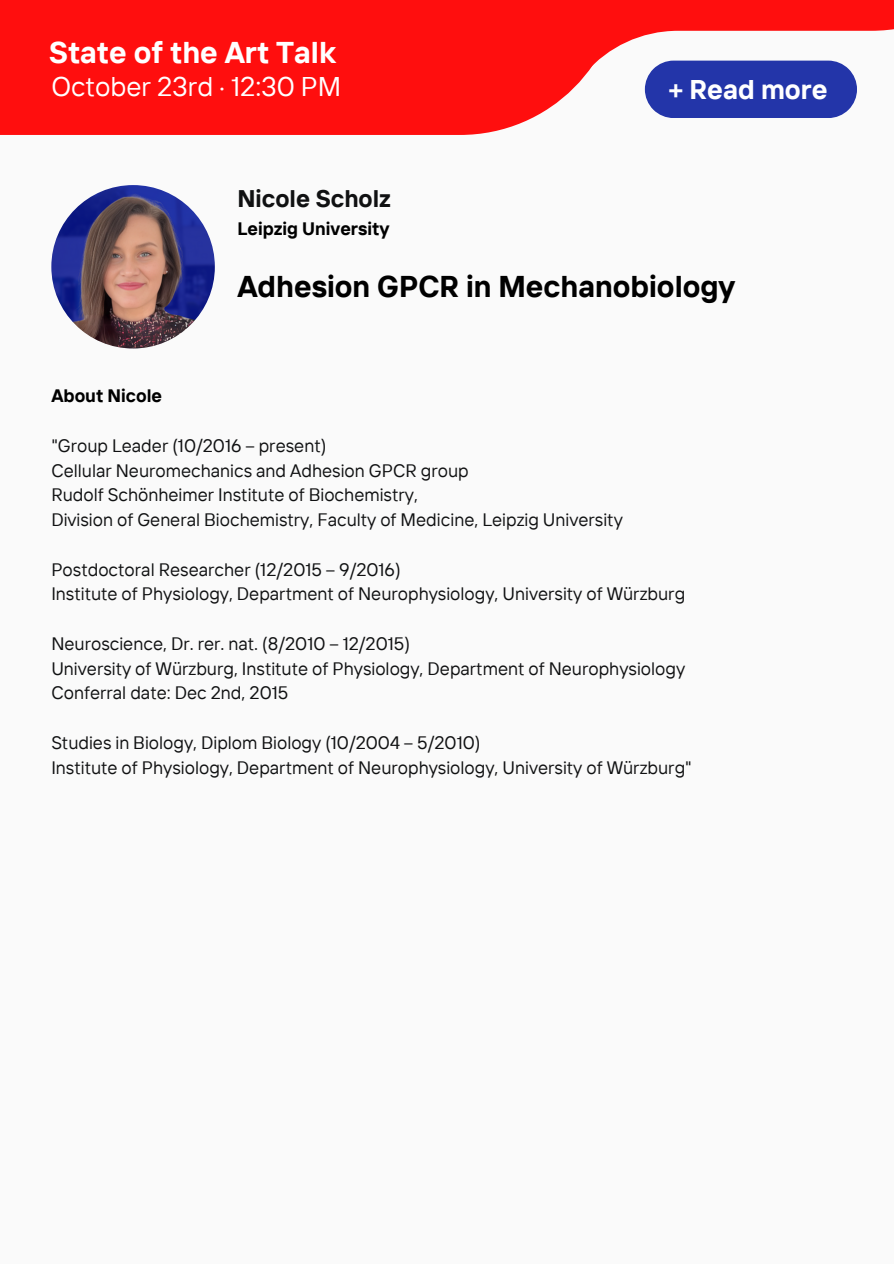
<style>
.page{position:relative;width:894px;height:1264px;background:#fff}
.page>*{position:absolute;margin:0;border:0;box-sizing:border-box;transform-origin:0 0}
.t1{font:700 30px "TT Interphases";color:#000}
.t2{font:700 30px "TT Interphases";color:#fff}
.t3{font:27px "TT Interphases";color:#fff}
.t4{font:700 27px "TT Interphases";color:#fff}
.t5{font:700 24px "TT Interphases";color:#101112}
.t6{font:18px "TT Interphases";color:#101112}
.t7{font:700 18px "TT Interphases";color:#000}
</style>
<div class="page">
<div style="left:0;top:0;width:893px;height:1263px;background:#fafafa"></div>
<svg style="left:0;top:73px;width:857px;height:62px;fill:#ff0e0e"></svg>
<svg style="left:0;top:0;width:893px;height:73px;background:#fe3030"></svg>
<img style="left:51px;top:185px;width:164px;height:163px;border-radius:50%">
<div style="left:644px;top:61px;width:212px;height:57px;background:#2335a9"></div>
<h1 class="t2" style="left:49px;top:33px;width:288px">State of the Art Talk</h1>
<h2 class="t3" style="left:51px;top:69px;width:291px">October 23rd · 12:30 PM</h2>
<p class="t4" style="left:668px;top:72px;width:161px">+ Read more</p>
<h1 class="t5" style="left:237px;top:183px;width:155px">Nicole Scholz</h1>
<h1 class="t7" style="left:237px;top:217px;width:154px">Leipzig University</h1>
<p class="t1" style="left:237px;top:267px;width:499px">Adhesion GPCR in Mechanobiology</p>
<h3 class="t7" style="left:51px;top:384px;width:112px">About Nicole</h3>
<h1 class="t6" style="left:51px;top:434px;width:276px">"Group Leader (10/2016 – present)</h1>
<h3 class="t6" style="left:51px;top:458px;width:418px">Cellular Neuromechanics and Adhesion GPCR group</h3>
<p class="t6" style="left:51px;top:483px;width:368px">Rudolf Schönheimer Institute of Biochemistry,</p>
<p class="t6" style="left:51px;top:508px;width:573px">Division of General Biochemistry, Faculty of Medicine, Leipzig University</p>
<p class="t6" style="left:51px;top:557px;width:351px">Postdoctoral Researcher (12/2015 – 9/2016)</p>
<p class="t6" style="left:51px;top:582px;width:635px">Institute of Physiology, Department of Neurophysiology, University of Würzburg</p>
<p class="t6" style="left:51px;top:632px;width:360px">Neuroscience, Dr. rer. nat. (8/2010 – 12/2015)</p>
<p class="t6" style="left:51px;top:656px;width:635px">University of Würzburg, Institute of Physiology, Department of Neurophysiology</p>
<p class="t6" style="left:51px;top:681px;width:238px">Conferral date: Dec 2nd, 2015</p>
<p class="t6" style="left:51px;top:731px;width:430px">Studies in Biology, Diplom Biology (10/2004 – 5/2010)</p>
<p class="t6" style="left:51px;top:755px;width:641px">Institute of Physiology, Department of Neurophysiology, University of Würzburg"</p>
</div>
